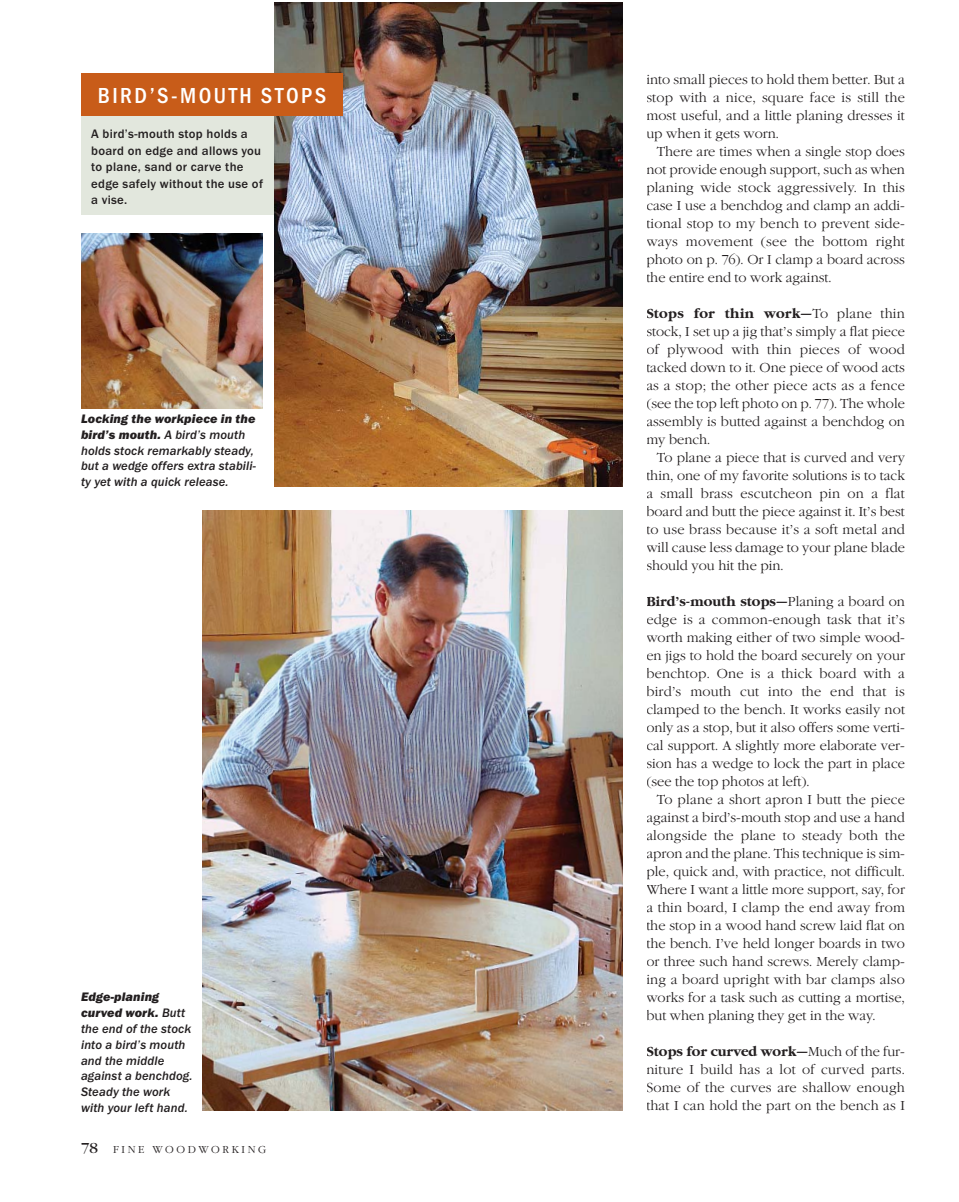
<style>
.page{position:relative;width:959px;height:1202px;background:#fff}
.page>*{position:absolute;margin:0;border:0;box-sizing:border-box;transform-origin:0 0}
.t1{font:500 condensed 22.5px "Franklin Gothic Itc T";letter-spacing:.11em;color:#fff}
.t2{font:13.5px/18px "L Garamond";color:#231f20;text-align:justify}
.t3{font:13.5px "Garamond Bld";color:#231f20}
.t4{font:italic 500 12.75px/15.8px "Franklin Gothic Itc T";letter-spacing:.01em;color:#231f20}
.t5{font:500 12.75px/16.5px "Franklin Gothic Itc T";letter-spacing:.025em;color:#231f20}
.t6{font:10.5px "L Garamond";letter-spacing:.25em;color:#231f20}
.s1{font-weight:800}
.s2{font-family:"Garamond";font-size:15px}
.s3{font-family:"L Garamond"}
</style>
<div class="page">
<img style="left:202px;top:510px;width:420px;height:600px">
<div style="left:81px;top:98px;width:200px;height:116px;background:#e2e7dd"></div>
<img style="left:274px;top:2px;width:348px;height:484px">
<div style="left:81px;top:74px;width:262px;height:42px;background:#c85c19"></div>
<img style="left:81px;top:234px;width:181px;height:174px">
<h1 class="t1" style="left:98px;top:88px;width:230px">BIRD’S-MOUTH STOPS</h1>
<p class="t5" style="left:91px;top:127px;width:173px">A bird’s-mouth stop holds a board on edge and allows you to plane, sand or carve the edge safely without the use of a vise.</p>
<p class="t4" style="left:81px;top:412px;width:176px"><span class="s1">Locking the workpiece in the bird’s mouth.</span> A bird’s mouth holds stock remarkably steady, but a wedge offers extra stabili&shy;ty yet with a quick release.</p>
<p class="t4" style="left:81px;top:990px;width:113px"><span class="s1">Edge-planing curved work.</span> Butt the end of the stock into a bird’s mouth and the middle against a benchdog.<br>Steady the work with your left hand.</p>
<p class="t6" style="left:81px;top:1145px;width:187px"><span class="s2">78</span> FINE WOODWORKING</p>
<p class="t2" style="left:646px;top:71px;width:260px">into small pieces to hold them better. But a stop with a nice, square face is still the most useful, and a little planing dresses it up when it gets worn.</p>
<p class="t2" style="left:646px;top:143px;width:260px;text-indent:11px">There are times when a single stop does not provide enough support, such as when planing wide stock aggressively. In this case I use a benchdog and clamp an addi&shy;tional stop to my bench to prevent side&shy;ways movement (see the bottom right photo on p. 76). Or I clamp a board across the entire end to work against.</p>
<p class="t3" style="left:646px;top:308px;width:260px">Stops for thin work—<span class="s3">To plane thin</span></p>
<p class="t2" style="left:646px;top:323px;width:260px">stock, I set up a jig that’s simply a flat piece of plywood with thin pieces of wood tacked down to it. One piece of wood acts as a stop; the other piece acts as a fence (see the top left photo on p. 77). The whole assembly is butted against a benchdog on my bench.</p>
<p class="t2" style="left:646px;top:449px;width:260px;text-indent:11px">To plane a piece that is curved and very thin, one of my favorite solutions is to tack a small brass escutcheon pin on a flat board and butt the piece against it. It’s best to use brass because it’s a soft metal and will cause less damage to your plane blade should you hit the pin.</p>
<p class="t3" style="left:646px;top:596px;width:260px">Bird’s-mouth stops—<span class="s3">Planing a board on</span></p>
<p class="t2" style="left:646px;top:611px;width:260px">edge is a common-enough task that it’s worth making either of two simple wood&shy;en jigs to hold the board securely on your benchtop. One is a thick board with a bird’s mouth cut into the end that is clamped to the bench. It works easily not only as a stop, but it also offers some verti&shy;cal support. A slightly more elaborate ver&shy;sion has a wedge to lock the part in place (see the top photos at left).</p>
<p class="t2" style="left:646px;top:791px;width:260px;text-indent:11px">To plane a short apron I butt the piece against a bird’s-mouth stop and use a hand alongside the plane to steady both the apron and the plane. This technique is sim&shy;ple, quick and, with practice, not difficult.<br>Where I want a little more support, say, for a thin board, I clamp the end away from the stop in a wood hand screw laid flat on the bench. I’ve held longer boards in two or three such hand screws. Merely clamp&shy;ing a board upright with bar clamps also works for a task such as cutting a mortise, but when planing they get in the way.</p>
<p class="t3" style="left:646px;top:1046px;width:260px">Stops for curved work—<span class="s3">Much of the fur-</span></p>
<p class="t2" style="left:646px;top:1061px;width:260px">niture I build has a lot of curved parts.<br>Some of the curves are shallow enough that I can hold the part on the bench as I</p>
</div>
